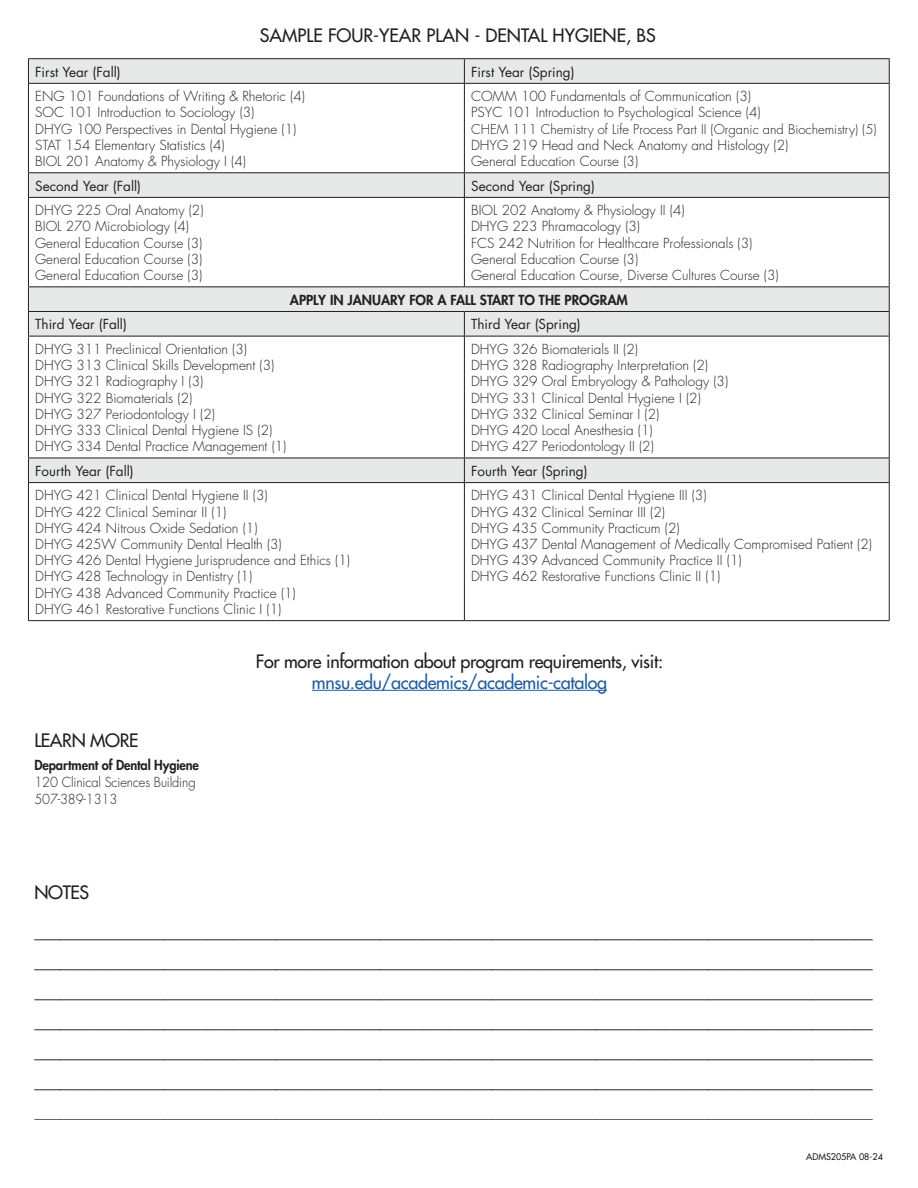
<style>
.page{position:relative;width:918px;height:1188px;background:#fff}
.page>*{position:absolute;margin:0;border:0;box-sizing:border-box;transform-origin:0 0}
.Heads{font:500 18px/21px "Futura Std";letter-spacing:-.02em;color:#231f20;text-align:center}
.Heads-2{font:500 18px "Futura Std";color:#231f20}
.Curriculum_body{font:300 13.5px/16.2px "Futura Std";color:#231f20}
.Curriculum_small_heads{font:13.5px "Futura Std";color:#231f20}
.Body{font:300 13.5px/17.2px "Futura Std";letter-spacing:-.01em;color:#231f20;scale:.95 1}
.Curriculum_body-2{font:800 13.5px "Futura Std";color:#231f20}
.Curriculum_body-3{font:300 13.05px "Futura Std";color:#231f20}
.t1{font:500 9px "Futura Std";color:#231f20}
.s1{font-weight:800}
.s2{color:#215e9f}
</style>
<div class="page">
<hr style="left:312px;top:690px;width:295px;height:1px;background:#215e9f">
<svg style="left:29px;top:59px;width:860px;height:423px"></svg>
<hr style="left:28px;top:311px;width:436px;height:1px;background:#231f20">
<hr style="left:464px;top:311px;width:426px;height:1px;background:#231f20">
<hr style="left:28px;top:58px;width:436px;height:1px;background:#231f20">
<svg style="left:28px;top:59px;width:1px;height:24px"></svg>
<hr style="left:464px;top:58px;width:426px;height:1px;background:#231f20">
<svg style="left:464px;top:59px;width:1px;height:24px"></svg>
<svg style="left:889px;top:59px;width:1px;height:24px"></svg>
<hr style="left:28px;top:83px;width:436px;height:1px;background:#231f20">
<hr style="left:28px;top:84px;width:1px;height:88px;background:#231f20">
<hr style="left:464px;top:83px;width:426px;height:1px;background:#231f20">
<hr style="left:464px;top:84px;width:1px;height:88px;background:#231f20">
<hr style="left:889px;top:84px;width:1px;height:88px;background:#231f20">
<hr style="left:28px;top:172px;width:436px;height:1px;background:#231f20">
<svg style="left:28px;top:173px;width:1px;height:24px"></svg>
<hr style="left:464px;top:172px;width:426px;height:1px;background:#231f20">
<svg style="left:464px;top:173px;width:1px;height:24px"></svg>
<svg style="left:889px;top:173px;width:1px;height:24px"></svg>
<hr style="left:28px;top:197px;width:436px;height:1px;background:#231f20">
<hr style="left:28px;top:198px;width:1px;height:88px;background:#231f20">
<hr style="left:464px;top:197px;width:426px;height:1px;background:#231f20">
<hr style="left:464px;top:198px;width:1px;height:88px;background:#231f20">
<hr style="left:889px;top:198px;width:1px;height:88px;background:#231f20">
<hr style="left:28px;top:286px;width:436px;height:1px;background:#231f20">
<hr style="left:464px;top:286px;width:426px;height:1px;background:#231f20">
<svg style="left:28px;top:287px;width:1px;height:49px"></svg>
<svg style="left:464px;top:312px;width:1px;height:24px"></svg>
<svg style="left:889px;top:287px;width:1px;height:49px"></svg>
<hr style="left:28px;top:336px;width:436px;height:1px;background:#231f20">
<hr style="left:28px;top:336px;width:1px;height:122px;background:#231f20">
<hr style="left:464px;top:336px;width:426px;height:1px;background:#231f20">
<hr style="left:464px;top:336px;width:1px;height:122px;background:#231f20">
<hr style="left:889px;top:336px;width:1px;height:122px;background:#231f20">
<hr style="left:28px;top:458px;width:436px;height:1px;background:#231f20">
<svg style="left:28px;top:458px;width:1px;height:24px"></svg>
<hr style="left:464px;top:458px;width:426px;height:1px;background:#231f20">
<svg style="left:464px;top:458px;width:1px;height:24px"></svg>
<svg style="left:889px;top:458px;width:1px;height:24px"></svg>
<hr style="left:28px;top:482px;width:436px;height:1px;background:#231f20">
<hr style="left:28px;top:483px;width:1px;height:137px;background:#231f20">
<hr style="left:464px;top:482px;width:426px;height:1px;background:#231f20">
<hr style="left:464px;top:483px;width:1px;height:137px;background:#231f20">
<hr style="left:889px;top:483px;width:1px;height:137px;background:#231f20">
<hr style="left:28px;top:620px;width:436px;height:1px;background:#231f20">
<hr style="left:464px;top:620px;width:426px;height:1px;background:#231f20">
<p class="Heads-2" style="left:260px;top:24px;width:397px">SAMPLE FOUR-YEAR PLAN - DENTAL HYGIENE, BS</p>
<p class="Curriculum_small_heads" style="left:35px;top:63px;width:87px">First Year (Fall)</p>
<p class="Curriculum_small_heads" style="left:471px;top:63px;width:105px">First Year (Spring)</p>
<p class="Curriculum_body" style="left:35px;top:89px;width:271px">ENG 101 Foundations of Writing &amp; Rhetoric (4)</p>
<p class="Curriculum_body" style="left:35px;top:105px;width:221px">SOC 101 Introduction to Sociology (3)</p>
<p class="Curriculum_body" style="left:35px;top:121px;width:263px">DHYG 100 Perspectives in Dental Hygiene (1)</p>
<p class="Curriculum_body" style="left:35px;top:137px;width:191px">STAT 154 Elementary Statistics (4)</p>
<p class="Curriculum_body" style="left:35px;top:153px;width:212px">BIOL 201 Anatomy &amp; Physiology I (4)</p>
<p class="Curriculum_body" style="left:471px;top:89px;width:281px">COMM 100 Fundamentals of Communication (3)</p>
<p class="Curriculum_body" style="left:471px;top:105px;width:291px">PSYC 101 Introduction to Psychological Science (4)</p>
<p class="Curriculum_body-3" style="left:471px;top:121px;width:407px">CHEM 111 Chemistry of Life Process Part II (Organic and Biochemistry) (5)</p>
<p class="Curriculum_body" style="left:471px;top:137px;width:319px">DHYG 219 Head and Neck Anatomy and Histology (2)</p>
<p class="Curriculum_body" style="left:471px;top:153px;width:169px">General Education Course (3)</p>
<p class="Curriculum_small_heads" style="left:35px;top:177px;width:107px">Second Year (Fall)</p>
<p class="Curriculum_small_heads" style="left:471px;top:177px;width:125px">Second Year (Spring)</p>
<p class="Curriculum_body" style="left:35px;top:203px;width:170px">DHYG 225 Oral Anatomy (2)</p>
<p class="Curriculum_body" style="left:35px;top:219px;width:155px">BIOL 270 Microbiology (4)</p>
<p class="Curriculum_body" style="left:35px;top:235px;width:169px">General Education Course (3)</p>
<p class="Curriculum_body" style="left:35px;top:251px;width:169px">General Education Course (3)</p>
<p class="Curriculum_body" style="left:35px;top:267px;width:169px">General Education Course (3)</p>
<p class="Curriculum_body" style="left:471px;top:203px;width:215px">BIOL 202 Anatomy &amp; Physiology II (4)<br>DHYG 223 Phramacology (3)</p>
<p class="Curriculum_body" style="left:471px;top:235px;width:283px">FCS 242 Nutrition for Healthcare Professionals (3)</p>
<p class="Curriculum_body" style="left:471px;top:251px;width:169px">General Education Course (3)</p>
<p class="Curriculum_body" style="left:471px;top:267px;width:309px">General Education Course, Diverse Cultures Course (3)</p>
<p class="Curriculum_body-2" style="left:290px;top:291px;width:339px">APPLY IN JANUARY FOR A FALL START TO THE PROGRAM</p>
<p class="Curriculum_small_heads" style="left:35px;top:316px;width:93px">Third Year (Fall)</p>
<p class="Curriculum_small_heads" style="left:471px;top:316px;width:111px">Third Year (Spring)</p>
<p class="Curriculum_body" style="left:35px;top:341px;width:213px">DHYG 311 Preclinical Orientation (3)</p>
<p class="Curriculum_body" style="left:35px;top:358px;width:241px">DHYG 313 Clinical Skills Development (3)</p>
<p class="Curriculum_body" style="left:35px;top:374px;width:170px">DHYG 321 Radiography I (3)</p>
<p class="Curriculum_body" style="left:35px;top:390px;width:159px">DHYG 322 Biomaterials (2)</p>
<p class="Curriculum_body" style="left:35px;top:406px;width:181px">DHYG 327 Periodontology I (2)</p>
<p class="Curriculum_body" style="left:35px;top:422px;width:239px">DHYG 333 Clinical Dental Hygiene IS (2)</p>
<p class="Curriculum_body" style="left:35px;top:439px;width:253px">DHYG 334 Dental Practice Management (1)</p>
<p class="Curriculum_body" style="left:471px;top:341px;width:168px">DHYG 326 Biomaterials II (2)</p>
<p class="Curriculum_body" style="left:471px;top:358px;width:238px">DHYG 328 Radiography Interpretation (2)</p>
<p class="Curriculum_body" style="left:471px;top:374px;width:259px">DHYG 329 Oral Embryology &amp; Pathology (3)</p>
<p class="Curriculum_body" style="left:471px;top:390px;width:231px">DHYG 331 Clinical Dental Hygiene I (2)</p>
<p class="Curriculum_body" style="left:471px;top:406px;width:190px">DHYG 332 Clinical Seminar I (2)</p>
<p class="Curriculum_body" style="left:471px;top:422px;width:183px">DHYG 420 Local Anesthesia (1)</p>
<p class="Curriculum_body" style="left:471px;top:439px;width:184px">DHYG 427 Periodontology II (2)</p>
<p class="Curriculum_small_heads" style="left:35px;top:462px;width:100px">Fourth Year (Fall)</p>
<p class="Curriculum_small_heads" style="left:471px;top:462px;width:118px">Fourth Year (Spring)</p>
<p class="Curriculum_body" style="left:35px;top:488px;width:234px">DHYG 421 Clinical Dental Hygiene II (3)</p>
<p class="Curriculum_body" style="left:35px;top:504px;width:193px">DHYG 422 Clinical Seminar II (1)</p>
<p class="Curriculum_body" style="left:35px;top:520px;width:224px">DHYG 424 Nitrous Oxide Sedation (1)</p>
<p class="Curriculum_body" style="left:35px;top:536px;width:248px">DHYG 425W Community Dental Health (3)</p>
<p class="Curriculum_body" style="left:35px;top:553px;width:316px">DHYG 426 Dental Hygiene Jurisprudence and Ethics (1)</p>
<p class="Curriculum_body" style="left:35px;top:569px;width:219px">DHYG 428 Technology in Dentistry (1)</p>
<p class="Curriculum_body" style="left:35px;top:585px;width:262px">DHYG 438 Advanced Community Practice (1)</p>
<p class="Curriculum_body" style="left:35px;top:601px;width:248px">DHYG 461 Restorative Functions Clinic I (1)</p>
<p class="Curriculum_body" style="left:471px;top:488px;width:237px">DHYG 431 Clinical Dental Hygiene III (3)</p>
<p class="Curriculum_body" style="left:471px;top:504px;width:195px">DHYG 432 Clinical Seminar III (2)</p>
<p class="Curriculum_body" style="left:471px;top:520px;width:210px">DHYG 435 Community Practicum (2)</p>
<p class="Curriculum_body" style="left:471px;top:536px;width:402px">DHYG 437 Dental Management of Medically Compromised Patient (2)</p>
<p class="Curriculum_body" style="left:471px;top:553px;width:272px">DHYG 439 Advanced Community Practice II (1)</p>
<p class="Curriculum_body" style="left:471px;top:569px;width:251px">DHYG 462 Restorative Functions Clinic II (1)</p>
<p class="Heads" style="left:34px;top:730px;width:106px">LEARN MORE</p>
<p class="Body" style="left:34px;top:757px;width:175px"><span class="s1">Department of Dental Hygiene<br></span>120 Clinical Sciences Building<br>507-389-1313</p>
<p class="Heads" style="left:256px;top:650px;width:409px">For more information about program requirements, visit: <span class="s2">mnsu.edu/academics/academic-catalog</span></p>
<p class="Heads" style="left:34px;top:881px;width:56px">NOTES</p>
<p class="Heads" style="left:34px;top:920px;width:840px">_________________________________________________________________________________________________</p>
<p class="Heads" style="left:34px;top:950px;width:840px">_________________________________________________________________________________________________</p>
<p class="Heads" style="left:34px;top:980px;width:840px">_________________________________________________________________________________________________</p>
<p class="Heads" style="left:34px;top:1006px;width:840px;line-height:30px;text-align:left">_________________________________________________________________________________________________ _________________________________________________________________________________________________</p>
<p class="Heads" style="left:34px;top:1070px;width:840px">_________________________________________________________________________________________________</p>
<p class="Heads" style="left:34px;top:1100px;width:840px">_________________________________________________________________________________________________</p>
<p class="t1" style="left:806px;top:1151px;width:78px">ADMS205PA 08-24</p>
</div>
